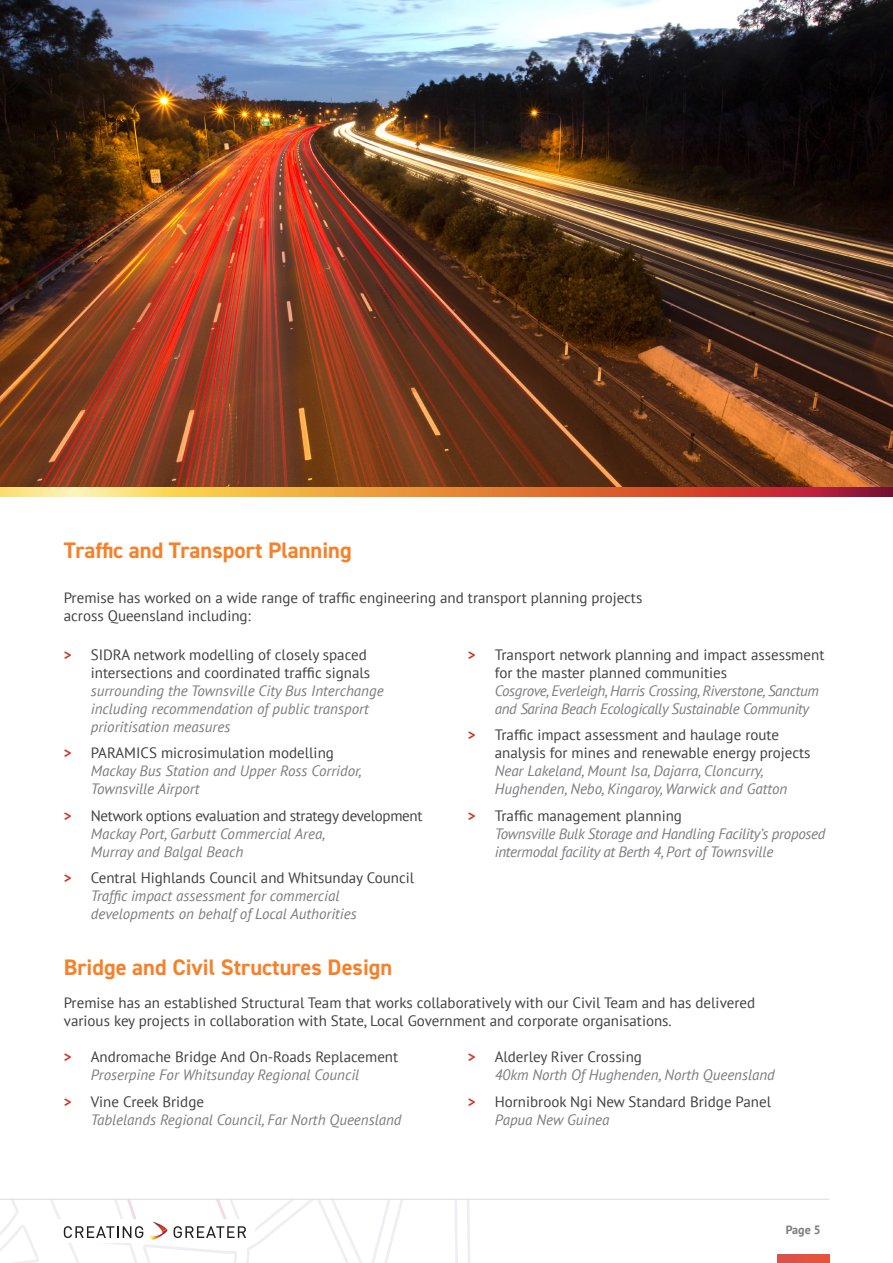
<style>
.page{position:relative;width:893px;height:1263px;background:#fff}
.page>*{position:absolute;margin:0;border:0;box-sizing:border-box;transform-origin:0 0}
.t1{font:700 22.5px "DIN2014";color:#f5822b}
.t2{font:italic 15px/18px "PT Sans";color:#7b7c7f}
.SZ12_Body{font:15px/18px "PT Sans";color:#414042}
.t3{font:italic 15px/18px "PT Sans";letter-spacing:-.02em;color:#7b7c7f}
.t4{font:700 12px "PT Sans";color:#7b7c7f}
.s1{font-weight:700;font-style:normal;color:#d23827}
.s2{font-style:normal;color:#414042}
.s3{font-weight:700;color:#d23827}
.s4{font-style:italic;color:#7b7c7f}
</style>
<div class="page">
<img style="left:0;top:0;width:893px;height:488px">
<svg style="left:0;top:488px;width:893px;height:8px;background:#df8747"></svg>
<div style="left:777px;top:1254px;width:52px;height:9px;background:#e35241"></div>
<svg style="left:0;top:1200px;width:470px;height:63px"></svg>
<hr style="left:0;top:1199px;width:829px;height:1px;background:#dadbdc">
<p class="t1" style="left:64px;top:536px;width:289px">Traffic and Transport Planning</p>
<p class="SZ12_Body" style="left:64px;top:588px;width:580px">Premise has worked on a wide range of traffic engineering and transport planning projects across Queensland including:</p>
<p class="t2" style="left:91px;top:645px;width:294px;text-indent:-27px"><span class="s1">&gt;</span> <span class="s2">SIDRA network modelling of closely spaced intersections and coordinated traffic signals </span>surrounding the Townsville City Bus Interchange including recommendation of public transport prioritisation measures</p>
<p class="t2" style="left:91px;top:743px;width:272px;text-indent:-27px"><span class="s1">&gt;</span> <span class="s2">PARAMICS microsimulation modelling<br></span>Mackay Bus Station and Upper Ross Corridor,<br>Townsville Airport</p>
<p class="t2" style="left:91px;top:806px;width:333px;text-indent:-27px"><span class="s1">&gt;</span> <span class="s2">Network options evaluation and strategy development<br></span>Mackay Port, Garbutt Commercial Area,<br>Murray and Balgal Beach</p>
<p class="t2" style="left:91px;top:868px;width:325px;text-indent:-27px"><span class="s1">&gt;</span> <span class="s2">Central Highlands Council and Whitsunday Council<br></span>Traffic impact assessment for commercial developments on behalf of Local Authorities</p>
<p class="t1" style="left:64px;top:952px;width:330px">Bridge and Civil Structures Design</p>
<p class="t3" style="left:495px;top:645px;width:331px;text-indent:-27px"><span class="s1">&gt;</span> <span class="s2">Transport network planning and impact assessment for the master planned communities<br></span>Cosgrove, Everleigh, Harris Crossing, Riverstone, Sanctum and Sarina Beach Ecologically Sustainable Community</p>
<p class="SZ12_Body" style="left:495px;top:725px;width:317px;text-indent:-27px"><span class="s3">&gt;</span> Traffic impact assessment and haulage route analysis for mines and renewable energy projects <span class="s4">Near Lakeland, Mount Isa, Dajarra, Cloncurry, Hughenden, Nebo, Kingaroy, Warwick and Gatton</span></p>
<p class="t3" style="left:495px;top:806px;width:332px;text-indent:-27px"><span class="s1">&gt;</span> <span class="s2">Traffic management planning<br></span>Townsville Bulk Storage and Handling Facility’s proposed intermodal facility at Berth 4, Port of Townsville</p>
<p class="SZ12_Body" style="left:64px;top:993px;width:693px">Premise has an established Structural Team that works collaboratively with our Civil Team and has delivered various key projects in collaboration with State, Local Government and corporate organisations.</p>
<p class="SZ12_Body" style="left:91px;top:1047px;width:309px;text-indent:-27px"><span class="s3">&gt;</span> Andromache Bridge And On-Roads Replacement<br><span class="s4">Proserpine For Whitsunday Regional Council</span></p>
<p class="t2" style="left:91px;top:1092px;width:312px;text-indent:-27px"><span class="s1">&gt;</span> <span class="s2">Vine Creek Bridge<br></span>Tablelands Regional Council, Far North Queensland</p>
<p class="t2" style="left:495px;top:1047px;width:282px;text-indent:-27px"><span class="s1">&gt;</span> <span class="s2">Alderley River Crossing<br></span>40km North Of Hughenden, North Queensland</p>
<p class="SZ12_Body" style="left:495px;top:1092px;width:278px;text-indent:-27px"><span class="s3">&gt;</span> Hornibrook Ngi New Standard Bridge Panel<br><span class="s4">Papua New Guinea</span></p>
<p class="t4" style="left:786px;top:1222px;width:36px">Page 5</p>
</div>
